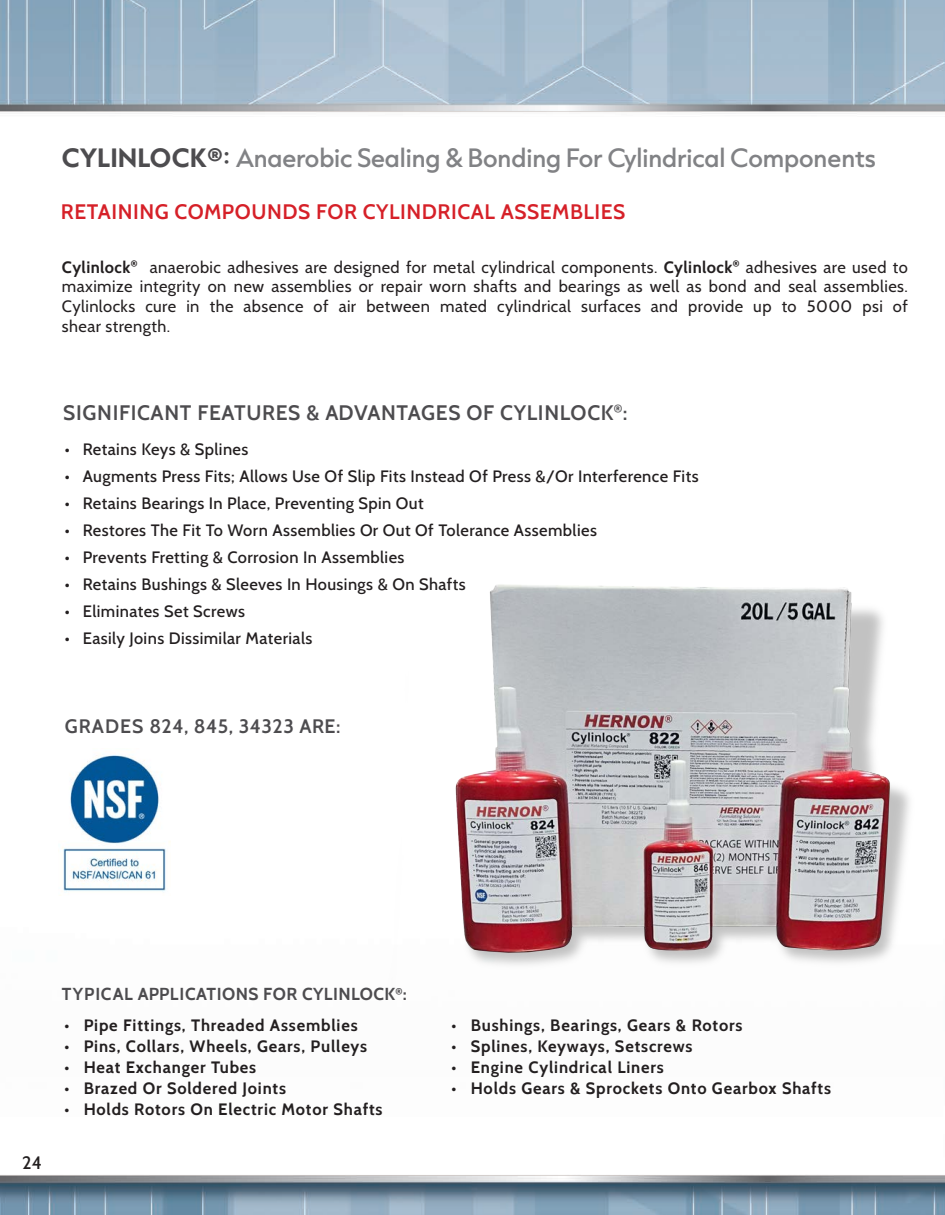
<style>
.page{position:relative;width:945px;height:1215px;background:#fff}
.page>*{position:absolute;margin:0;border:0;box-sizing:border-box;transform-origin:0 0}
.t1{font:500 22.5px "Capitana";letter-spacing:-.005em;color:#818285}
.t2{font:600 21px "Cabin";letter-spacing:.03em;color:#4d4c4f}
.t3{font:600 21px "Cabin";letter-spacing:.025em;color:#d62028}
.t4{font:600 19.5px "Cabin";letter-spacing:.025em;color:#4d4c4f}
.t5{font:500 18px "Cabin";color:#231f20}
.t6{font:700 17.4px "Cabin";letter-spacing:.025em;color:#4d4c4f}
.t7{font:500 16.5px "Cabin";letter-spacing:.025em;color:#231f20}
.t8{font:16.5px/19.8px "Cabin";letter-spacing:.025em;color:#231f20;text-align:justify}
.t9{font:700 16.5px "Cabin";letter-spacing:.05em;color:#231f20}
.s1{font-weight:700;color:#4d4c4f}
.s2{font-weight:600;color:#4d4c4f}
.s3{color:#4d4c4f}
.s4{font-weight:700}
</style>
<div class="page">
<img style="left:0;top:0;width:945px;height:1210px">
<img style="left:58px;top:748px;width:112px;height:147px">
<img style="left:384px;top:537px;width:561px;height:456px">
<p class="t1" style="left:62px;top:141px;width:816px"><span class="s1">CYLINLOCK</span><span class="s2">®</span><span class="s3">:</span> Anaerobic Sealing &amp; Bonding For Cylindrical Components</p>
<p class="t3" style="left:61px;top:198px;width:566px">RETAINING COMPOUNDS FOR CYLINDRICAL ASSEMBLIES</p>
<p class="t8" style="left:62px;top:257px;width:848px"><span class="s4">Cylinlock</span><sup>®</sup> anaerobic adhesives are designed for metal cylindrical components. <span class="s4">Cylinlock</span><sup>®</sup> adhesives are used to maximize integrity on new assemblies or repair worn shafts and bearings as well as bond and seal assemblies.<br>Cylinlocks cure in the absence of air between mated cylindrical surfaces and provide up to 5000 psi of shear strength.</p>
<p class="t2" style="left:63px;top:400px;width:566px">SIGNIFICANT FEATURES &amp; ADVANTAGES OF CYLINLOCK<sup>®</sup>:</p>
<p class="t7" style="left:65px;top:439px;width:185px">• Retains Keys &amp; Splines</p>
<p class="t7" style="left:65px;top:466px;width:635px">• Augments Press Fits; Allows Use Of Slip Fits Instead Of Press &amp;/Or Interference Fits</p>
<p class="t7" style="left:65px;top:493px;width:360px">• Retains Bearings In Place, Preventing Spin Out</p>
<p class="t7" style="left:65px;top:520px;width:534px">• Restores The Fit To Worn Assemblies Or Out Of Tolerance Assemblies</p>
<p class="t7" style="left:65px;top:547px;width:341px">• Prevents Fretting &amp; Corrosion In Assemblies</p>
<p class="t7" style="left:65px;top:574px;width:402px">• Retains Bushings &amp; Sleeves In Housings &amp; On Shafts</p>
<p class="t7" style="left:65px;top:601px;width:182px">• Eliminates Set Screws</p>
<p class="t7" style="left:65px;top:628px;width:249px">• Easily Joins Dissimilar Materials</p>
<p class="t4" style="left:65px;top:714px;width:277px">GRADES 824, 845, 34323 ARE:</p>
<p class="t5" style="left:22px;top:1152px;width:21px">24</p>
<p class="t6" style="left:62px;top:984px;width:346px">TYPICAL APPLICATIONS FOR CYLINLOCK<sup>®</sup>:</p>
<p class="t9" style="left:64px;top:1016px;width:295px">• Pipe Fittings, Threaded Assemblies</p>
<p class="t9" style="left:451px;top:1016px;width:293px">• Bushings, Bearings, Gears &amp; Rotors</p>
<p class="t9" style="left:64px;top:1037px;width:304px">• Pins, Collars, Wheels, Gears, Pulleys</p>
<p class="t9" style="left:451px;top:1037px;width:243px">• Splines, Keyways, Setscrews</p>
<p class="t9" style="left:64px;top:1058px;width:193px">• Heat Exchanger Tubes</p>
<p class="t9" style="left:451px;top:1058px;width:214px">• Engine Cylindrical Liners</p>
<p class="t9" style="left:64px;top:1079px;width:223px">• Brazed Or Soldered Joints</p>
<p class="t9" style="left:451px;top:1079px;width:381px">• Holds Gears &amp; Sprockets Onto Gearbox Shafts</p>
<p class="t9" style="left:64px;top:1100px;width:320px">• Holds Rotors On Electric Motor Shafts</p>
</div>
